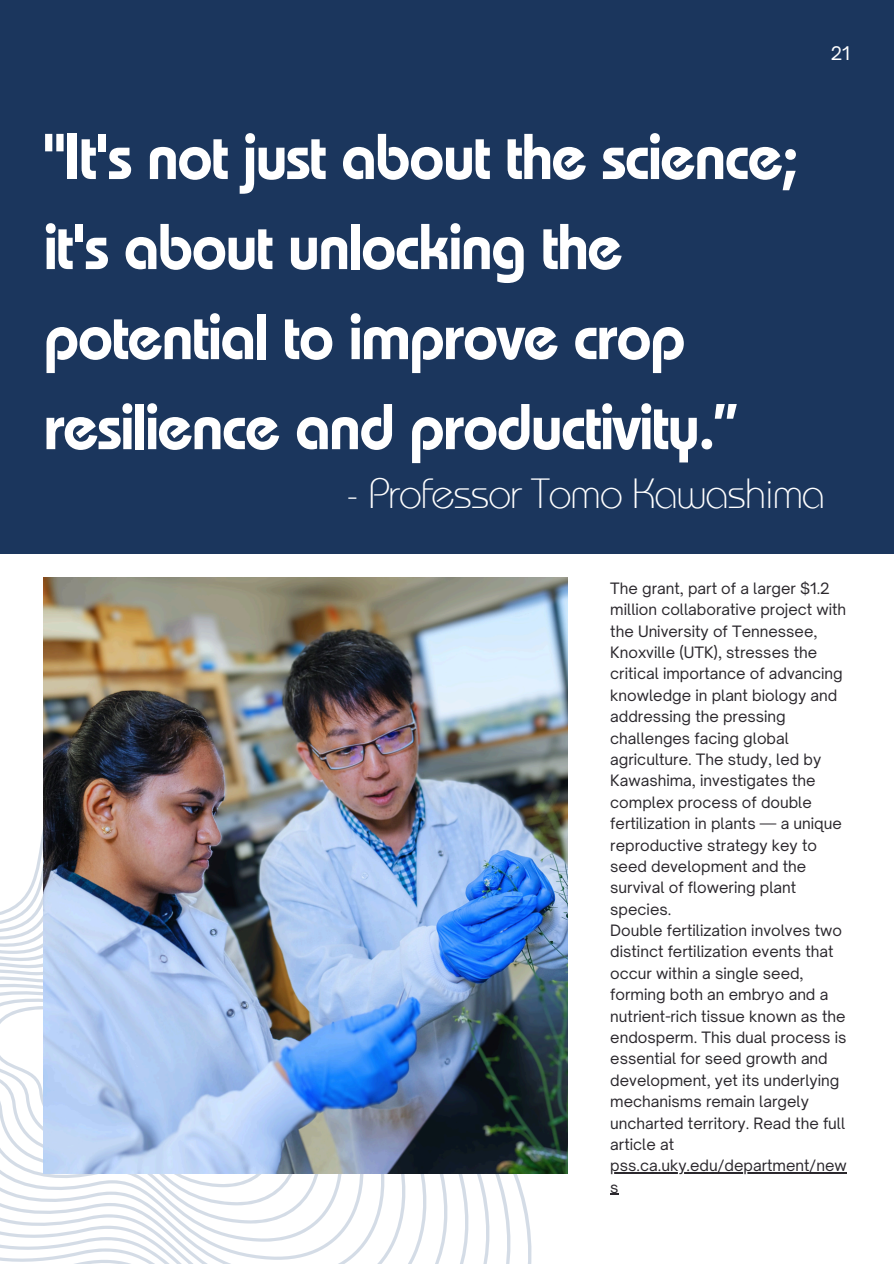
<style>
.page{position:relative;width:894px;height:1264px;background:#fff}
.page>*{position:absolute;margin:0;border:0;box-sizing:border-box;transform-origin:0 0}
.t1{font:600 64.5px/90px "Bauhaus Pro";letter-spacing:-.03em;color:#fff}
.t2{font:300 42px "Bauhaus Pro";letter-spacing:-.03em;color:#fff}
.t3{font:18px "Open Sauce One";color:#fff}
.t4{font:15px/21.3px "Open Sauce One";color:#2b282d}
</style>
<div class="page">
<svg style="left:0;top:702px;width:531px;height:561px"></svg>
<img style="left:44px;top:577px;width:523px;height:596px">
<div style="left:0;top:0;width:892px;height:553px;background:#1b365d"></div>
<hr style="left:610px;top:1172px;width:236px;height:1px;background:#2b282d">
<p class="t3" style="left:830px;top:42px;width:21px">21</p>
<p class="t1" style="left:44px;top:121px;width:757px">"It's not just about the science; it's about unlocking the potential to improve crop resilience and productivity.”</p>
<p class="t2" style="left:345px;top:479px;width:481px">- Professor Tomo Kawashima</p>
<p class="t4" style="left:610px;top:577px;width:237px">The grant, part of a larger $1.2 million collaborative project with the University of Tennessee,<br>Knoxville (UTK), stresses the critical importance of advancing knowledge in plant biology and addressing the pressing challenges facing global agriculture. The study, led by<br>Kawashima, investigates the complex process of double fertilization in plants — a unique reproductive strategy key to seed development and the survival of flowering plant species.</p>
<h1 class="t4" style="left:610px;top:919px;width:238px">Double fertilization involves two distinct fertilization events that occur within a single seed, forming both an embryo and a nutrient-rich tissue known as the endosperm. This dual process is essential for seed growth and development, yet its underlying mechanisms remain largely uncharted territory. Read the full article at</h1>
<h2 class="t4" style="left:610px;top:1154px;width:238px">pss.ca.uky.edu/department/new s</h2>
</div>
